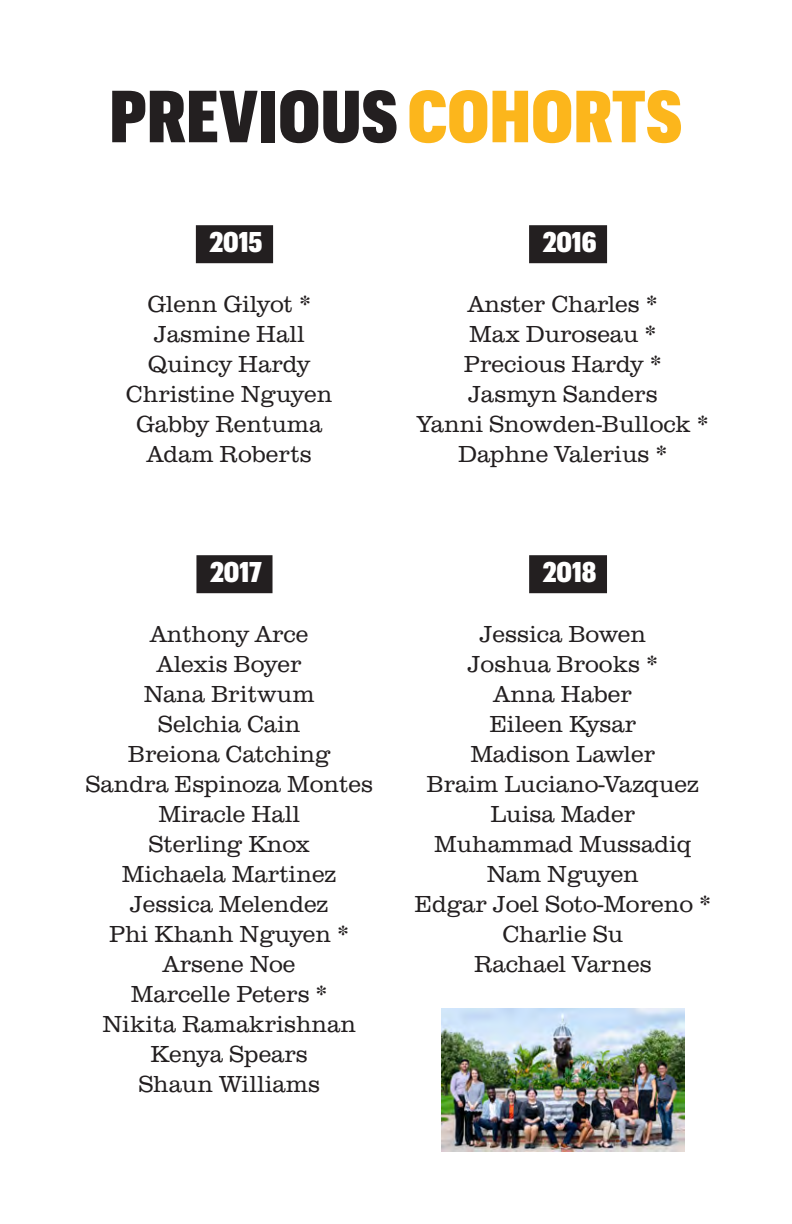
<style>
.page{position:relative;width:792px;height:1224px;background:#fff}
.page>*{position:absolute;margin:0;border:0;box-sizing:border-box;transform-origin:0 0}
.t1{font:900 72px "Graphik Cond";color:#231f20}
.t2{font:900 28px "Graphik Cond";color:#fff}
.t3{font:300 24px "Clarendon URW";color:#231f20}
.s1{color:#fcb61c}
</style>
<div class="page">
<div style="left:196px;top:225px;width:77px;height:38px;background:#231f20"></div>
<div style="left:196px;top:555px;width:77px;height:38px;background:#231f20"></div>
<div style="left:529px;top:225px;width:78px;height:38px;background:#231f20"></div>
<div style="left:529px;top:555px;width:78px;height:38px;background:#231f20"></div>
<img style="left:441px;top:1008px;width:243px;height:144px">
<p class="t1" style="left:109px;top:63px;width:575px">PREVIOUS <span class="s1">COHORTS</span></p>
<p class="t2" style="left:209px;top:222px;width:55px">2015</p>
<p class="t3" style="left:147px;top:291px;width:165px">Glenn Gilyot *</p>
<p class="t3" style="left:154px;top:321px;width:153px">Jasmine Hall</p>
<p class="t3" style="left:148px;top:351px;width:164px">Quincy Hardy</p>
<p class="t3" style="left:126px;top:381px;width:208px">Christine Nguyen</p>
<p class="t3" style="left:136px;top:411px;width:188px">Gabby Rentuma</p>
<p class="t3" style="left:147px;top:441px;width:166px">Adam Roberts</p>
<p class="t2" style="left:210px;top:552px;width:53px">2017</p>
<p class="t3" style="left:150px;top:621px;width:160px">Anthony Arce</p>
<p class="t3" style="left:157px;top:651px;width:146px">Alexis Boyer</p>
<p class="t3" style="left:144px;top:681px;width:172px">Nana Britwum</p>
<p class="t3" style="left:158px;top:711px;width:144px">Selchia Cain</p>
<p class="t3" style="left:128px;top:741px;width:204px">Breiona Catching</p>
<p class="t3" style="left:85px;top:771px;width:289px">Sandra Espinoza Montes</p>
<p class="t3" style="left:158px;top:801px;width:143px">Miracle Hall</p>
<p class="t3" style="left:148px;top:831px;width:163px">Sterling Knox</p>
<p class="t3" style="left:122px;top:861px;width:216px">Michaela Martinez</p>
<p class="t3" style="left:130px;top:891px;width:200px">Jessica Melendez</p>
<p class="t3" style="left:109px;top:921px;width:241px">Phi Khanh Nguyen *</p>
<p class="t3" style="left:163px;top:951px;width:134px">Arsene Noe</p>
<p class="t3" style="left:131px;top:981px;width:198px">Marcelle Peters *</p>
<p class="t3" style="left:103px;top:1011px;width:255px">Nikita Ramakrishnan</p>
<p class="t3" style="left:151px;top:1041px;width:159px">Kenya Spears</p>
<p class="t3" style="left:139px;top:1071px;width:183px">Shaun Williams</p>
<p class="t2" style="left:543px;top:222px;width:55px">2016</p>
<p class="t3" style="left:468px;top:291px;width:191px">Anster Charles *</p>
<p class="t3" style="left:469px;top:321px;width:189px">Max Duroseau *</p>
<p class="t3" style="left:464px;top:351px;width:199px">Precious Hardy *</p>
<p class="t3" style="left:468px;top:381px;width:191px">Jasmyn Sanders</p>
<p class="t3" style="left:417px;top:411px;width:293px">Yanni Snowden-Bullock *</p>
<p class="t3" style="left:458px;top:441px;width:211px">Daphne Valerius *</p>
<p class="t2" style="left:543px;top:552px;width:55px">2018</p>
<p class="t3" style="left:479px;top:621px;width:168px">Jessica Bowen</p>
<p class="t3" style="left:468px;top:651px;width:192px">Joshua Brooks *</p>
<p class="t3" style="left:494px;top:681px;width:140px">Anna Haber</p>
<p class="t3" style="left:489px;top:711px;width:148px">Eileen Kysar</p>
<p class="t3" style="left:470px;top:741px;width:186px">Madison Lawler</p>
<p class="t3" style="left:427px;top:771px;width:274px">Braim Luciano-Vazquez</p>
<p class="t3" style="left:490px;top:801px;width:146px">Luisa Mader</p>
<p class="t3" style="left:434px;top:831px;width:259px">Muhammad Mussadiq</p>
<p class="t3" style="left:487px;top:861px;width:154px">Nam Nguyen</p>
<p class="t3" style="left:414px;top:891px;width:298px">Edgar Joel Soto-Moreno *</p>
<p class="t3" style="left:502px;top:921px;width:122px">Charlie Su</p>
<p class="t3" style="left:474px;top:951px;width:179px">Rachael Varnes</p>
</div>
